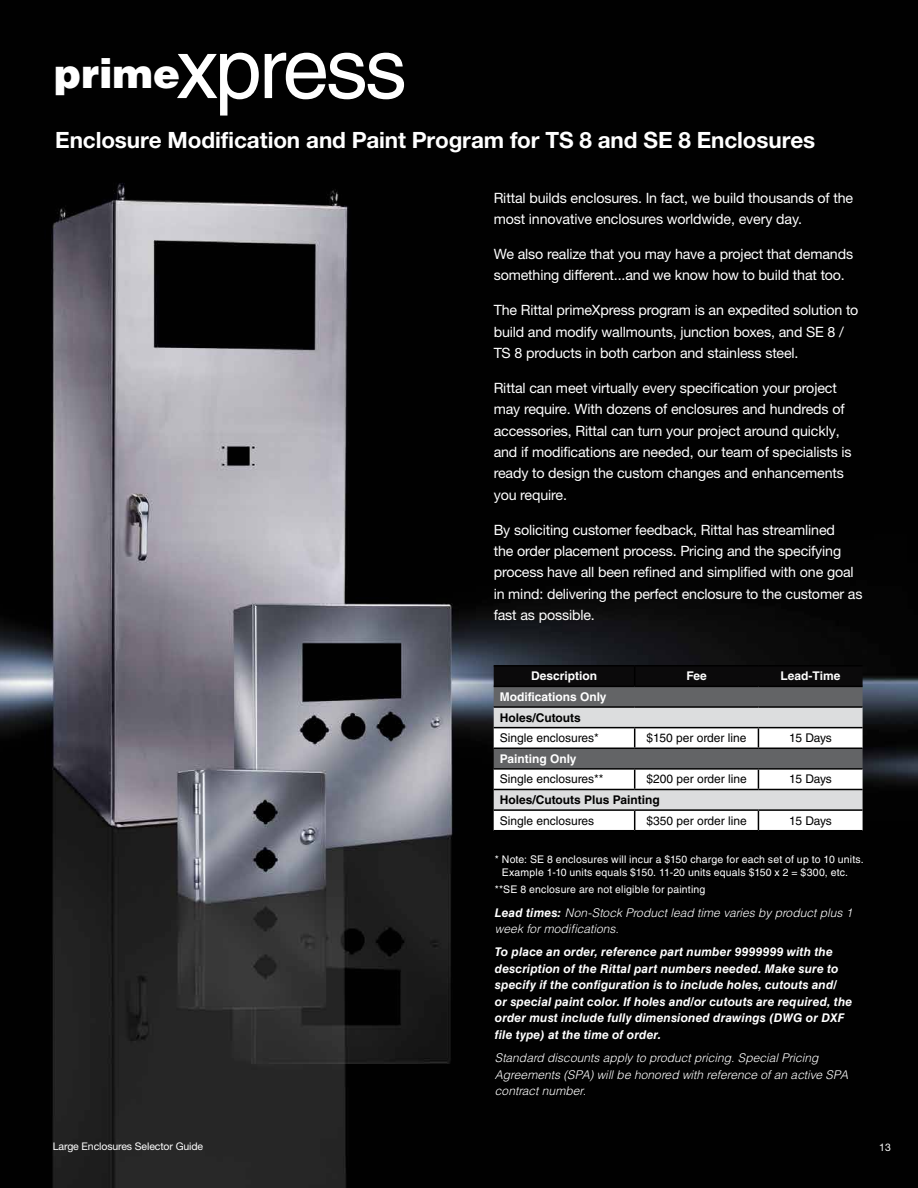
<style>
.page{position:relative;width:918px;height:1188px;background:#fff}
.page>*{position:absolute;margin:0;border:0;box-sizing:border-box;transform-origin:0 0}
.t1{font:84.3px "Helvetica LT Std";letter-spacing:-.04em;color:#fff}
.t2{font:700 22.5px "Neue Helvetica For Rittal";letter-spacing:-.005em;color:#fff}
.t3{font:14.25px/21.3px "Neue Helvetica For Rittal";letter-spacing:-.01em;color:#fff}
.t4{font:italic 700 12px/16.5px "Helvetica LT Std";letter-spacing:.01em;color:#fff}
.t5{font:italic 300 12px/16.5px "Helvetica LT Std";color:#fff}
.t6{font:12px "Helvetica LT Std";color:#000}
.t7{font:700 12px "Helvetica LT Std";color:#fff}
.t8{font:700 12px "Helvetica LT Std";color:#000}
.t9{font:10.5px/13.5px "Helvetica LT Std";letter-spacing:.015em;color:#fff}
.t10{font:10.5px "Neue Helvetica For Rittal";letter-spacing:-.01em;color:#fff}
.s1{font-weight:900;font-size:40.5px}
.s2{font-weight:700}
</style>
<div class="page">
<img style="left:0;top:0;width:918px;height:1188px">
<hr style="left:494px;top:665px;width:141px;height:2px;background:#000">
<hr style="left:635px;top:665px;width:123px;height:2px;background:#000">
<hr style="left:758px;top:665px;width:105px;height:2px;background:#000">
<svg style="left:494px;top:667px;width:369px;height:164px"></svg>
<h1 class="t1" style="left:54px;top:20px;width:355px"><span class="s1">prime</span>xpress</h1>
<h2 class="t2" style="left:55px;top:126px;width:762px">Enclosure Modification and Paint Program for TS 8 and SE 8 Enclosures</h2>
<p class="t3" style="left:494px;top:187px;width:361px">Rittal builds enclosures. In fact, we build thousands of the most innovative enclosures worldwide, every day.</p>
<p class="t3" style="left:494px;top:243px;width:361px">We also realize that you may have a project that demands something different...and we know how to build that too.</p>
<p class="t3" style="left:494px;top:299px;width:366px">The Rittal primeXpress program is an expedited solution to build and modify wallmounts, junction boxes, and SE 8 /<br>TS 8 products in both carbon and stainless steel.</p>
<p class="t3" style="left:494px;top:377px;width:360px">Rittal can meet virtually every specification your project may require. With dozens of enclosures and hundreds of accessories, Rittal can turn your project around quickly, and if modifications are needed, our team of specialists is ready to design the custom changes and enhancements you require.</p>
<p class="t3" style="left:494px;top:519px;width:370px">By soliciting customer feedback, Rittal has streamlined<br>the order placement process. Pricing and the specifying process have all been refined and simplified with one goal in mind: delivering the perfect enclosure to the customer as fast as possible.</p>
<p class="t7" style="left:531px;top:669px;width:67px">Description</p>
<p class="t7" style="left:686px;top:669px;width:22px">Fee</p>
<p class="t7" style="left:781px;top:669px;width:62px">Lead-Time</p>
<p class="t7" style="left:500px;top:689px;width:108px">Modifications Only</p>
<p class="t8" style="left:500px;top:710px;width:83px">Holes/Cutouts</p>
<p class="t6" style="left:500px;top:731px;width:101px">Single enclosures*</p>
<p class="t6" style="left:647px;top:731px;width:101px">$150 per order line</p>
<p class="t6" style="left:789px;top:731px;width:44px">15 Days</p>
<p class="t7" style="left:500px;top:751px;width:78px">Painting Only</p>
<p class="t6" style="left:500px;top:772px;width:105px">Single enclosures**</p>
<p class="t6" style="left:646px;top:772px;width:102px">$200 per order line</p>
<p class="t6" style="left:789px;top:772px;width:44px">15 Days</p>
<p class="t8" style="left:500px;top:793px;width:162px">Holes/Cutouts Plus Painting</p>
<p class="t6" style="left:500px;top:814px;width:96px">Single enclosures</p>
<p class="t6" style="left:646px;top:814px;width:102px">$350 per order line</p>
<p class="t6" style="left:789px;top:814px;width:44px">15 Days</p>
<p class="t9" style="left:502px;top:853px;width:363px;text-indent:-7px">* Note: SE 8 enclosures will incur a $150 charge for each set of up to 10 units.<br>Example 1-10 units equals $150. 11-20 units equals $150 x 2 = $300, etc.</p>
<p class="t9" style="left:495px;top:883px;width:212px">**SE 8 enclosure are not eligible for painting</p>
<p class="t5" style="left:495px;top:904px;width:359px"><span class="s2">Lead times:</span> Non-Stock Product lead time varies by product plus 1 week for modifications.</p>
<p class="t4" style="left:495px;top:944px;width:359px">To place an order, reference part number 9999999 with the description of the Rittal part numbers needed. Make sure to specify if the configuration is to include holes, cutouts and/<br>or special paint color. If holes and/or cutouts are required, the order must include fully dimensioned drawings (DWG or DXF file type) at the time of order.</p>
<p class="t5" style="left:495px;top:1050px;width:355px">Standard discounts apply to product pricing. Special Pricing<br>Agreements (SPA) will be honored with reference of an active SPA contract number.</p>
<p class="t10" style="left:53px;top:1140px;width:152px">Large Enclosures Selector Guide</p>
<p class="t10" style="left:879px;top:1141px;width:13px">13</p>
</div>
